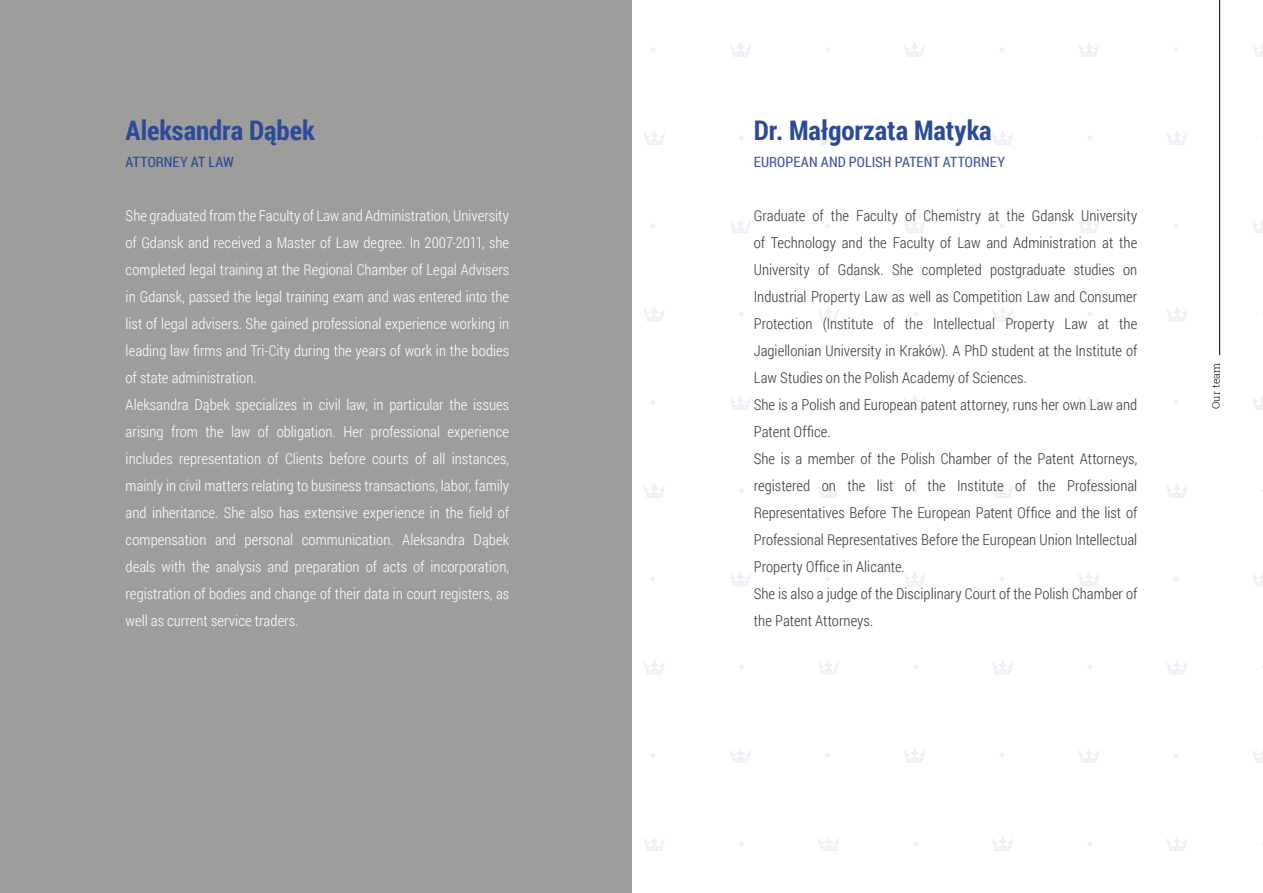
<style>
.page{position:relative;width:1263px;height:893px;background:#fff}
.page>*{position:absolute;margin:0;border:0;box-sizing:border-box;transform-origin:0 0}
.t1{font:700 27px "Roboto Condensed";color:#2c4a9a}
.t2{font:300 15px/27px "Roboto Condensed";color:#fff}
.t3{font:300 15px/27px "Roboto Condensed";color:#3c3c3b}
.t4{font:14.25px "Roboto Condensed";letter-spacing:.005em;color:#4158a4}
.t5{font:14.25px "Roboto Condensed";letter-spacing:.005em;color:#2c4a9a}
.t6{font:300 10.5px "Roboto Slab";letter-spacing:.03em;color:#000}
</style>
<div class="page">
<svg style="left:650px;top:47px;width:5px;height:5px"></svg>
<svg style="left:650px;top:224px;width:5px;height:4px"></svg>
<svg style="left:650px;top:400px;width:5px;height:5px"></svg>
<svg style="left:650px;top:577px;width:5px;height:4px"></svg>
<svg style="left:650px;top:753px;width:5px;height:5px"></svg>
<svg style="left:730px;top:42px;width:21px;height:15px"></svg>
<svg style="left:904px;top:42px;width:21px;height:15px"></svg>
<svg style="left:825px;top:47px;width:5px;height:5px"></svg>
<svg style="left:1000px;top:47px;width:4px;height:5px"></svg>
<svg style="left:1078px;top:43px;width:21px;height:14px"></svg>
<svg style="left:1253px;top:43px;width:10px;height:14px"></svg>
<svg style="left:1174px;top:47px;width:4px;height:5px"></svg>
<svg style="left:644px;top:131px;width:21px;height:14px"></svg>
<svg style="left:818px;top:131px;width:21px;height:14px"></svg>
<svg style="left:739px;top:135px;width:5px;height:5px"></svg>
<svg style="left:913px;top:135px;width:5px;height:5px"></svg>
<svg style="left:992px;top:131px;width:21px;height:14px"></svg>
<svg style="left:1167px;top:131px;width:20px;height:14px"></svg>
<svg style="left:1088px;top:135px;width:4px;height:5px"></svg>
<svg style="left:730px;top:219px;width:21px;height:14px"></svg>
<svg style="left:904px;top:219px;width:21px;height:14px"></svg>
<svg style="left:825px;top:224px;width:5px;height:4px"></svg>
<svg style="left:1000px;top:224px;width:4px;height:4px"></svg>
<svg style="left:1078px;top:219px;width:21px;height:14px"></svg>
<svg style="left:1253px;top:219px;width:10px;height:14px"></svg>
<svg style="left:1174px;top:224px;width:4px;height:4px"></svg>
<svg style="left:644px;top:307px;width:21px;height:14px"></svg>
<svg style="left:818px;top:307px;width:21px;height:14px"></svg>
<svg style="left:739px;top:312px;width:5px;height:4px"></svg>
<svg style="left:913px;top:312px;width:5px;height:4px"></svg>
<svg style="left:992px;top:307px;width:21px;height:14px"></svg>
<svg style="left:1166px;top:307px;width:21px;height:14px"></svg>
<svg style="left:1088px;top:312px;width:4px;height:4px"></svg>
<svg style="left:730px;top:395px;width:21px;height:15px"></svg>
<svg style="left:904px;top:395px;width:21px;height:15px"></svg>
<svg style="left:825px;top:400px;width:5px;height:5px"></svg>
<svg style="left:1000px;top:400px;width:4px;height:5px"></svg>
<svg style="left:1078px;top:396px;width:21px;height:14px"></svg>
<svg style="left:1253px;top:396px;width:10px;height:14px"></svg>
<svg style="left:1174px;top:400px;width:4px;height:5px"></svg>
<svg style="left:644px;top:484px;width:21px;height:14px"></svg>
<svg style="left:818px;top:484px;width:21px;height:14px"></svg>
<svg style="left:739px;top:488px;width:5px;height:5px"></svg>
<svg style="left:913px;top:488px;width:5px;height:5px"></svg>
<svg style="left:992px;top:484px;width:21px;height:14px"></svg>
<svg style="left:1167px;top:484px;width:20px;height:14px"></svg>
<svg style="left:1088px;top:488px;width:4px;height:5px"></svg>
<svg style="left:730px;top:572px;width:21px;height:14px"></svg>
<svg style="left:904px;top:572px;width:21px;height:14px"></svg>
<svg style="left:825px;top:577px;width:5px;height:4px"></svg>
<svg style="left:1000px;top:577px;width:4px;height:4px"></svg>
<svg style="left:1078px;top:572px;width:21px;height:14px"></svg>
<svg style="left:1253px;top:572px;width:10px;height:14px"></svg>
<svg style="left:1174px;top:577px;width:4px;height:4px"></svg>
<svg style="left:644px;top:660px;width:21px;height:14px"></svg>
<svg style="left:818px;top:660px;width:21px;height:14px"></svg>
<svg style="left:739px;top:665px;width:5px;height:4px"></svg>
<svg style="left:913px;top:665px;width:5px;height:4px"></svg>
<svg style="left:992px;top:660px;width:21px;height:14px"></svg>
<svg style="left:1166px;top:660px;width:21px;height:14px"></svg>
<svg style="left:1088px;top:665px;width:4px;height:4px"></svg>
<svg style="left:730px;top:748px;width:21px;height:15px"></svg>
<svg style="left:904px;top:748px;width:21px;height:15px"></svg>
<svg style="left:825px;top:753px;width:5px;height:5px"></svg>
<svg style="left:1000px;top:753px;width:4px;height:5px"></svg>
<svg style="left:1078px;top:749px;width:21px;height:14px"></svg>
<svg style="left:1253px;top:749px;width:10px;height:14px"></svg>
<svg style="left:1174px;top:753px;width:4px;height:5px"></svg>
<svg style="left:644px;top:837px;width:21px;height:14px"></svg>
<svg style="left:818px;top:837px;width:21px;height:14px"></svg>
<svg style="left:739px;top:841px;width:5px;height:5px"></svg>
<svg style="left:913px;top:841px;width:5px;height:5px"></svg>
<svg style="left:992px;top:837px;width:21px;height:14px"></svg>
<svg style="left:1167px;top:837px;width:20px;height:14px"></svg>
<svg style="left:1088px;top:841px;width:4px;height:5px"></svg>
<div style="left:0;top:0;width:631px;height:893px;background:#9d9d9c"></div>
<hr style="left:1219px;top:0;width:1px;height:355px;background:#000">
<h1 class="t1" style="left:126px;top:112px;width:191px">Aleksandra Dąbek</h1>
<p class="t5" style="left:126px;top:152px;width:110px">ATTORNEY AT LAW</p>
<p class="t2" style="left:126px;top:202px;width:385px">She graduated from the Faculty of Law and Administration, University of Gdansk and received a Master of Law degree. In 2007-2011, she completed legal training at the Regional Chamber of Legal Advisers in Gdansk, passed the legal training exam and was entered into the list of legal advisers. She gained professional experience working in leading law firms and Tri-City during the years of work in the bodies of state administration.<br>Aleksandra Dąbek specializes in civil law, in particular the issues arising from the law of obligation. Her professional experience includes representation of Clients before courts of all instances, mainly in civil matters relating to business transactions, labor, family and inheritance. She also has extensive experience in the field of compensation and personal communication. Aleksandra Dąbek deals with the analysis and preparation of acts of incorporation, registration of bodies and change of their data in court registers, as well as current service traders.</p>
<h1 class="t1" style="left:754px;top:112px;width:239px">Dr. Małgorzata Matyka</h1>
<p class="t4" style="left:754px;top:152px;width:253px">EUROPEAN AND POLISH PATENT ATTORNEY</p>
<p class="t3" style="left:754px;top:202px;width:385px">Graduate of the Faculty of Chemistry at the Gdansk University of Technology and the Faculty of Law and Administration at the University of Gdansk. She completed postgraduate studies on Industrial Property Law as well as Competition Law and Consumer Protection (Institute of the Intellectual Property Law at the Jagiellonian University in Kraków). A PhD student at the Institute of Law Studies on the Polish Academy of Sciences.<br>She is a Polish and European patent attorney, runs her own Law and Patent Office.<br>She is a member of the Polish Chamber of the Patent Attorneys, registered on the list of the Institute of the Professional Representatives Before The European Patent Office and the list of Professional Representatives Before the European Union Intellectual Property Office in Alicante.<br>She is also a judge of the Disciplinary Court of the Polish Chamber of the Patent Attorneys.</p>
<p class="t6" style="left:1209px;top:409px;width:48px;rotate:-90deg">Our team</p>
</div>
